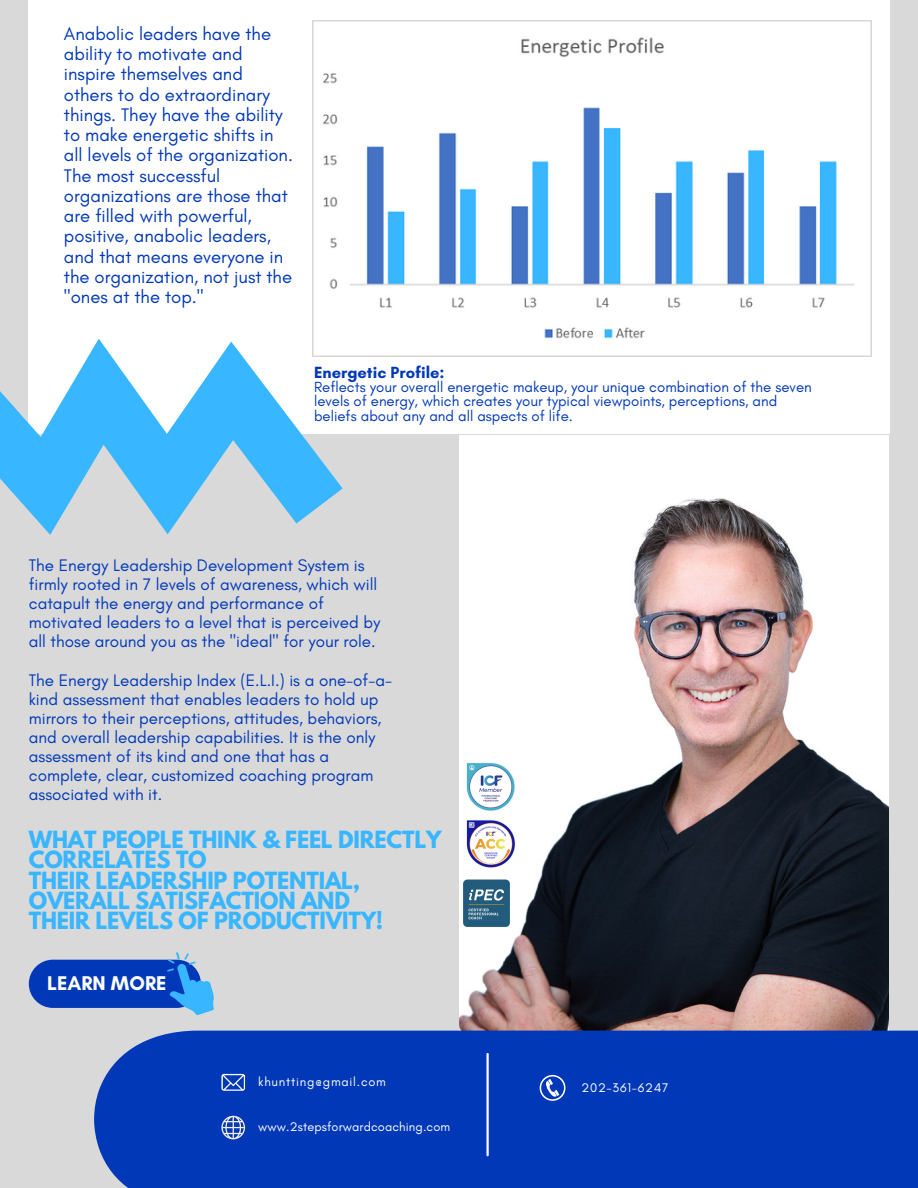
<style>
.page{position:relative;width:918px;height:1188px;background:#d9d9d9}
.page>*{position:absolute;margin:0;border:0;box-sizing:border-box;transform-origin:0 0}
.t1{font:700 21px/20.2px "League Spartan";letter-spacing:-.01em;color:#38b6ff}
.t2{font:700 20.25px "Glacial Indifference";color:#fff}
.t3{font:18.45px/20.2px "Glacial Indifference";color:#0038b8}
.t4{font:16.95px/19.2px "Glacial Indifference";color:#0038b8}
.t5{font:700 16.5px "Glacial Indifference";color:#0038b8}
.t6{font:15px/14.7px "Glacial Indifference";color:#0038b8}
.t7{font:12.75px "Glacial Indifference";letter-spacing:.06em;color:#fff}
.t8{font:12.75px "Glacial Indifference";letter-spacing:.01em;color:#fff}
</style>
<div class="page">
<div style="left:29px;top:0;width:860px;height:434px;background:#fff"></div>
<img style="left:459px;top:435px;width:430px;height:596px">
<div style="left:94px;top:1031px;width:824px;height:157px;background:#0038b8"></div>
<hr style="left:486px;top:1054px;width:3px;height:101px;background:#fff">
<svg style="left:540px;top:1075px;width:26px;height:26px"></svg>
<svg style="left:221px;top:1074px;width:24px;height:17px"></svg>
<svg style="left:0;top:339px;width:343px;height:196px"></svg>
<svg style="left:221px;top:1116px;width:24px;height:23px"></svg>
<img style="left:312px;top:20px;width:559px;height:337px">
<div style="left:29px;top:960px;width:172px;height:48px;background:#0038b8;border-radius:24px"></div>
<svg style="left:167px;top:952px;width:47px;height:63px"></svg>
<img style="left:464px;top:762px;width:53px;height:49px">
<img style="left:464px;top:818px;width:53px;height:52px">
<img style="left:460px;top:877px;width:53px;height:53px">
<p class="t3" style="left:64px;top:23px;width:231px">Anabolic leaders have the ability to motivate and inspire themselves and others to do extraordinary things. They have the ability to make energetic shifts in all levels of the organization.<br>The most successful organizations are those that are filled with powerful, positive, anabolic leaders, and that means everyone in the organization, not just the "ones at the top."</p>
<p class="t5" style="left:314px;top:363px;width:132px">Energetic Profile:</p>
<p class="t6" style="left:314px;top:379px;width:499px">Reflects your overall energetic makeup, your unique combination of the seven levels of energy, which creates your typical viewpoints, perceptions, and beliefs about any and all aspects of life.</p>
<p class="t4" style="left:29px;top:555px;width:353px">The Energy Leadership Development System is firmly rooted in 7 levels of awareness, which will catapult the energy and performance of motivated leaders to a level that is perceived by all those around you as the "ideal" for your role.</p>
<p class="t4" style="left:29px;top:670px;width:365px">The Energy Leadership Index (E.L.I.) is a one-of-a&shy;kind assessment that enables leaders to hold up mirrors to their perceptions, attitudes, behaviors, and overall leadership capabilities. It is the only assessment of its kind and one that has a complete, clear, customized coaching program associated with it.</p>
<p class="t1" style="left:29px;top:832px;width:414px">WHAT PEOPLE THINK &amp; FEEL DIRECTLY<br>CORRELATES TO<br>THEIR LEADERSHIP POTENTIAL,<br>OVERALL SATISFACTION AND<br>THEIR LEVELS OF PRODUCTIVITY!</p>
<p class="t2" style="left:47px;top:971px;width:121px">LEARN MORE</p>
<p class="t7" style="left:258px;top:1074px;width:129px">khuntting@gmail.com</p>
<p class="t7" style="left:581px;top:1080px;width:89px">202-361-6247</p>
<p class="t8" style="left:258px;top:1119px;width:194px">www.2stepsforwardcoaching.com</p>
</div>
